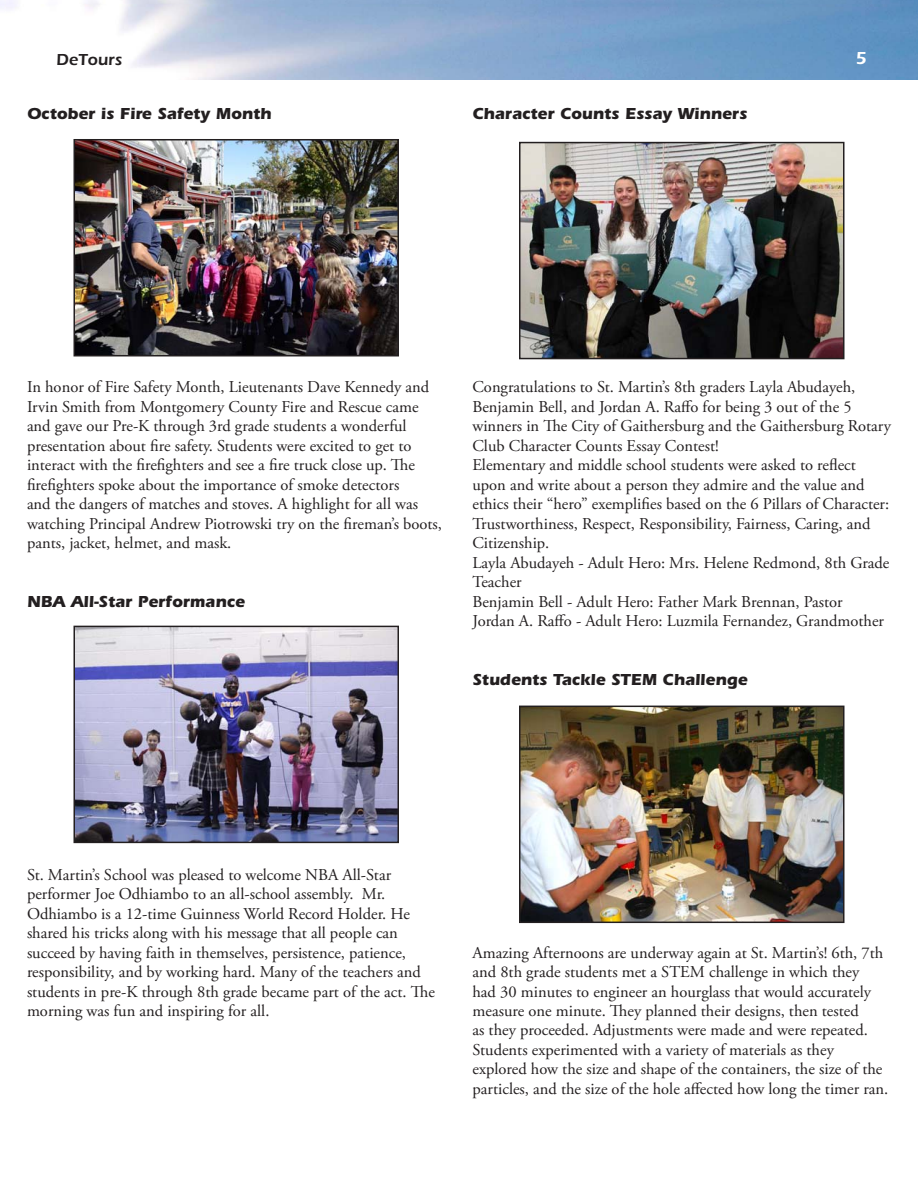
<style>
.page{position:relative;width:918px;height:1188px;background:#fff}
.page>*{position:absolute;margin:0;border:0;box-sizing:border-box;transform-origin:0 0}
.t1{font:600 18px "ITC Eras Std";color:#fff}
.t2{font:16.5px/19.5px "Adobe Garamond Pro";color:#231f20}
.t3{font:700 16.5px "ITC Eras Std";color:#231f20}
.t4{font:600 16.5px "Eras ITC";letter-spacing:.005em;color:#231f20}
</style>
<div class="page">
<img style="left:0;top:4px;width:6px;height:4px">
<img style="left:915px;top:4px;width:3px;height:76px">
<img style="left:6px;top:0;width:909px;height:80px">
<svg style="left:0;top:0;width:6px;height:4px"></svg>
<svg style="left:915px;top:0;width:3px;height:4px"></svg>
<img style="left:77px;top:142px;width:319px;height:211px">
<div style="left:74px;top:139px;width:325px;height:217px;border:2px solid #231f20"></div>
<img style="left:77px;top:629px;width:319px;height:211px">
<div style="left:74px;top:626px;width:325px;height:217px;border:2px solid #231f20"></div>
<img style="left:522px;top:145px;width:319px;height:211px">
<div style="left:519px;top:142px;width:325px;height:217px;border:2px solid #231f20"></div>
<img style="left:522px;top:709px;width:319px;height:211px">
<div style="left:519px;top:706px;width:325px;height:217px;border:2px solid #231f20"></div>
<p class="t4" style="left:57px;top:50px;width:67px">DeTours</p>
<p class="t1" style="left:855px;top:51px;width:13px">5</p>
<p class="t3" style="left:27px;top:107px;width:246px">October is Fire Safety Month</p>
<p class="t3" style="left:472px;top:107px;width:276px">Character Counts Essay Winners</p>
<p class="t2" style="left:27px;top:378px;width:417px">In honor of Fire Safety Month, Lieutenants Dave Kennedy and Irvin Smith from Montgomery County Fire and Rescue came and gave our Pre-K through 3rd grade students a wonderful presentation about fire safety. Students were excited to get to interact with the firefighters and see a fire truck close up. The firefighters spoke about the importance of smoke detectors<br>and the dangers of matches and stoves. A highlight for all was watching Principal Andrew Piotrowski try on the fireman’s boots, pants, jacket, helmet, and mask.</p>
<p class="t3" style="left:27px;top:595px;width:219px">NBA All-Star Performance</p>
<p class="t2" style="left:472px;top:378px;width:420px">Congratulations to St. Martin’s 8th graders Layla Abudayeh, Benjamin Bell, and Jordan A. Raffo for being 3 out of the 5 winners in The City of Gaithersburg and the Gaithersburg Rotary Club Character Counts Essay Contest!<br>Elementary and middle school students were asked to reflect upon and write about a person they admire and the value and ethics their “hero” exemplifies based on the 6 Pillars of Character:<br>Trustworthiness, Respect, Responsibility, Fairness, Caring, and Citizenship.<br>Layla Abudayeh - Adult Hero: Mrs. Helene Redmond, 8th Grade Teacher<br>Benjamin Bell - Adult Hero: Father Mark Brennan, Pastor<br>Jordan A. Raffo - Adult Hero: Luzmila Fernandez, Grandmother</p>
<p class="t3" style="left:472px;top:673px;width:277px">Students Tackle STEM Challenge</p>
<p class="t2" style="left:27px;top:866px;width:409px">St. Martin’s School was pleased to welcome NBA All-Star performer Joe Odhiambo to an all-school assembly. Mr.<br>Odhiambo is a 12-time Guinness World Record Holder. He shared his tricks along with his message that all people can succeed by having faith in themselves, persistence, patience, responsibility, and by working hard. Many of the teachers and students in pre-K through 8th grade became part of the act. The morning was fun and inspiring for all.</p>
<p class="t2" style="left:472px;top:944px;width:417px">Amazing Afternoons are underway again at St. Martin’s! 6th, 7th and 8th grade students met a STEM challenge in which they<br>had 30 minutes to engineer an hourglass that would accurately measure one minute. They planned their designs, then tested<br>as they proceeded. Adjustments were made and were repeated.<br>Students experimented with a variety of materials as they explored how the size and shape of the containers, the size of the particles, and the size of the hole affected how long the timer ran.</p>
</div>
